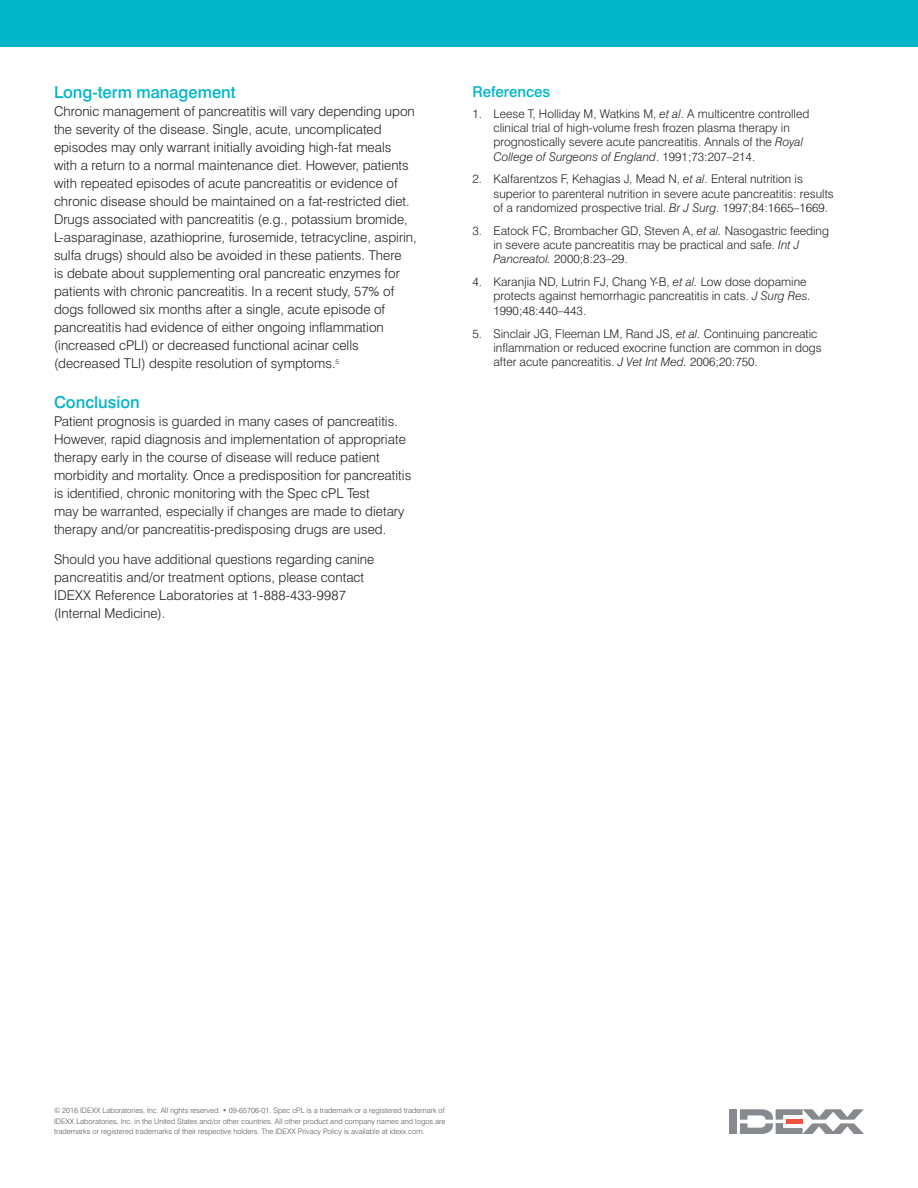
<style>
.page{position:relative;width:918px;height:1188px;background:#fff}
.page>*{position:absolute;margin:0;border:0;box-sizing:border-box;transform-origin:0 0}
.Body{font:500 16.5px "Swiss 721 BT";color:#00b6c8}
.t1{font:500 15px "Swiss 721 BT";color:#00b6c8}
.Body-2{font:300 13.5px/18px "Swiss 721 BT";color:#231f20}
.t2{font:300 12px/14.2px "Swiss 721 BT";color:#231f20}
.t3{font:300 7.5px/10.5px "Swiss 721 BT";color:#57585a;text-align:justify}
.s1{font-style:italic}
</style>
<div class="page">
<div style="left:0;top:0;width:918px;height:46px;background:#00b6c8"></div>
<div style="left:729px;top:1109px;width:8px;height:25px;background:#868a8e"></div>
<svg style="left:740px;top:1109px;width:124px;height:25px"></svg>
<p class="Body" style="left:54px;top:82px;width:183px">Long-term management</p>
<p class="Body-2" style="left:54px;top:102px;width:364px">Chronic management of pancreatitis will vary depending upon the severity of the disease. Single, acute, uncomplicated episodes may only warrant initially avoiding high-fat meals with a return to a normal maintenance diet. However, patients with repeated episodes of acute pancreatitis or evidence of chronic disease should be maintained on a fat-restricted diet.<br>Drugs associated with pancreatitis (e.g., potassium bromide, L-asparaginase, azathioprine, furosemide, tetracycline, aspirin, sulfa drugs) should also be avoided in these patients. There<br>is debate about supplementing oral pancreatic enzymes for patients with chronic pancreatitis. In a recent study, 57% of dogs followed six months after a single, acute episode of pancreatitis had evidence of either ongoing inflammation (increased cPLI) or decreased functional acinar cells (decreased TLI) despite resolution of symptoms.<sup>5</sup></p>
<p class="Body" style="left:54px;top:392px;width:87px">Conclusion</p>
<p class="Body-2" style="left:54px;top:412px;width:359px">Patient prognosis is guarded in many cases of pancreatitis.<br>However, rapid diagnosis and implementation of appropriate therapy early in the course of disease will reduce patient morbidity and mortality. Once a predisposition for pancreatitis is identified, chronic monitoring with the Spec cPL Test<br>may be warranted, especially if changes are made to dietary therapy and/or pancreatitis-predisposing drugs are used.</p>
<p class="Body-2" style="left:54px;top:550px;width:322px">Should you have additional questions regarding canine pancreatitis and/or treatment options, please contact IDEXX Reference Laboratories at 1-888-433-9987 (Internal Medicine).</p>
<p class="t1" style="left:472px;top:83px;width:79px">References</p>
<p class="t2" style="left:494px;top:106px;width:317px;text-indent:-21px">1. Leese T, Holliday M, Watkins M, <span class="s1">et al</span>. A multicentre controlled clinical trial of high-volume fresh frozen plasma therapy in prognostically severe acute pancreatitis. Annals of the <span class="s1">Royal College of Surgeons of England</span>. 1991;73:207–214.</p>
<p class="t2" style="left:494px;top:172px;width:342px;text-indent:-21px">2. Kalfarentzos F, Kehagias J, Mead N, <span class="s1">et al</span>. Enteral nutrition is superior to parenteral nutrition in severe acute pancreatitis: results of a randomized prospective trial. <span class="s1">Br J Surg</span>. 1997;84:1665–1669.</p>
<p class="t2" style="left:494px;top:223px;width:337px;text-indent:-21px">3. Eatock FC, Brombacher GD, Steven A, <span class="s1">et al.</span> Nasogastric feeding in severe acute pancreatitis may be practical and safe. <span class="s1">Int J<br>Pancreatol.</span> 2000;8:23–29.</p>
<p class="t2" style="left:494px;top:275px;width:319px;text-indent:-21px">4. Karanjia ND, Lutrin FJ, Chang Y-B, <span class="s1">et al.</span> Low dose dopamine protects against hemorrhagic pancreatitis in cats. <span class="s1">J Surg Res.<br></span>1990;48:440–443.</p>
<p class="t2" style="left:494px;top:326px;width:330px;text-indent:-21px">5. Sinclair JG, Fleeman LM, Rand JS, <span class="s1">et al.</span> Continuing pancreatic inflammation or reduced exocrine function are common in dogs after acute pancreatitis. <span class="s1">J Vet Int Med.</span> 2006;20:750.</p>
<p class="t3" style="left:54px;top:1105px;width:393px">© 2016 IDEXX Laboratories, Inc. All rights reserved. • 09-65706-01. Spec cPL is a trademark or a registered trademark of IDEXX Laboratories, Inc. in the United States and/or other countries. All other product and company names and logos are trademarks or registered trademarks of their respective holders. The IDEXX Privacy Policy is available at idexx.com.</p>
</div>
